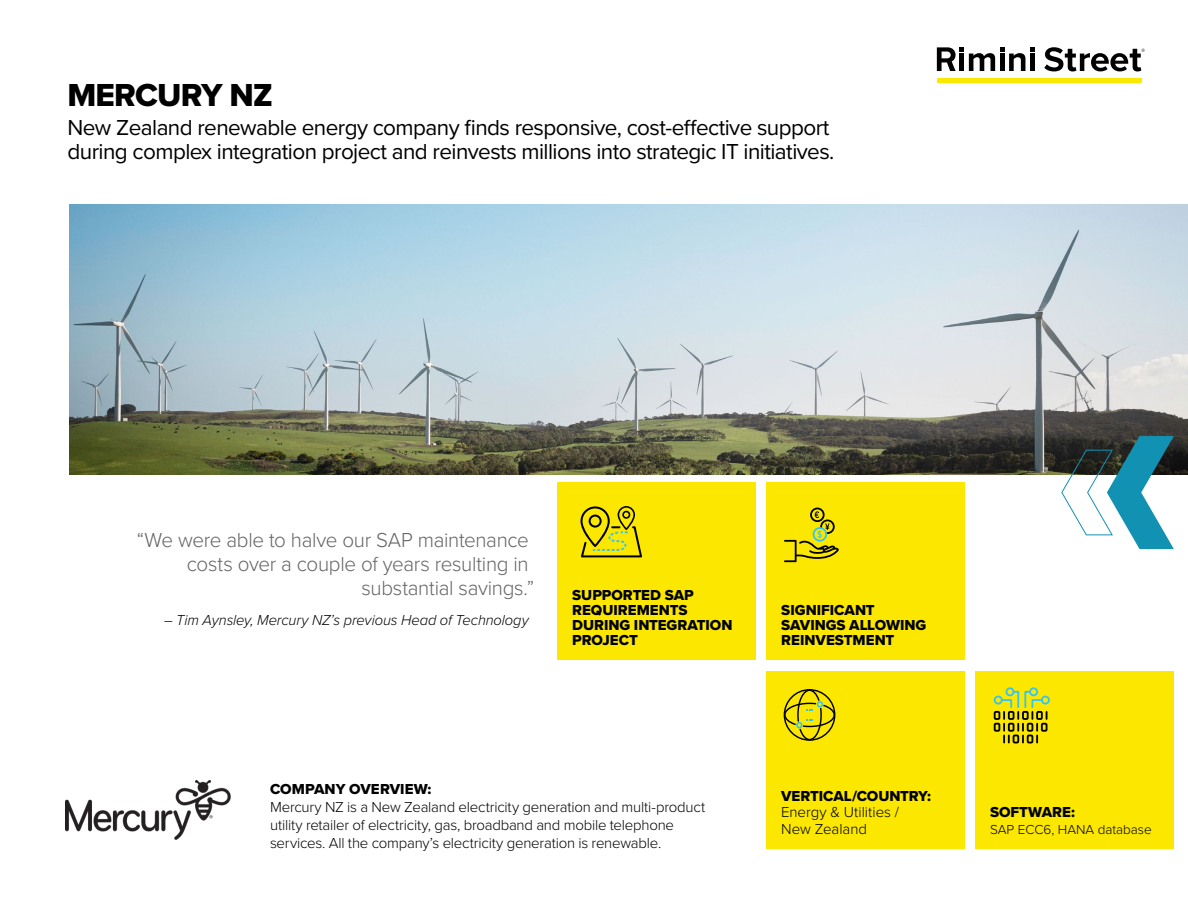
<style>
.page{position:relative;width:1188px;height:918px;background:#fff}
.page>*{position:absolute;margin:0;border:0;box-sizing:border-box;transform-origin:0 0}
.t1{font:33px "Proxima Nova Extrabld";letter-spacing:-.025em;color:#000}
.t2{font:22.5px/24px "Proxima Nova";letter-spacing:-.025em;color:#000}
.t3{font:300 21px/24px "Proxima Nova";letter-spacing:-.015em;color:#636466;text-align:right}
.t4{font:300 15px/18px "Proxima Nova";letter-spacing:-.015em;color:#000}
.t5{font:15px/15px "Proxima Nova Extrabld";color:#000}
.t6{font:italic 300 15px "Proxima Nova";letter-spacing:-.01em;color:#000}
.t7{font:300 13.5px "Proxima Nova";color:#000}
</style>
<div class="page">
<img style="left:69px;top:204px;width:1119px;height:270px">
<div style="left:557px;top:483px;width:199px;height:177px;background:#fbe700"></div>
<div style="left:766px;top:483px;width:199px;height:177px;background:#fbe700"></div>
<div style="left:766px;top:672px;width:199px;height:177px;background:#fbe700"></div>
<div style="left:975px;top:672px;width:199px;height:177px;background:#fbe700"></div>
<svg style="left:993px;top:687px;width:57px;height:57px"></svg>
<svg style="left:937px;top:47px;width:97px;height:24px"></svg>
<hr style="left:1030px;top:54px;width:4px;height:17px;background:#000">
<svg style="left:1044px;top:47px;width:101px;height:24px"></svg>
<hr style="left:937px;top:79px;width:205px;height:4px;background:#fae800">
<svg style="left:1061px;top:436px;width:113px;height:113px"></svg>
<svg style="left:784px;top:689px;width:51px;height:52px"></svg>
<img style="left:66px;top:781px;width:165px;height:59px">
<svg style="left:581px;top:506px;width:61px;height:51px"></svg>
<svg style="left:784px;top:508px;width:55px;height:54px"></svg>
<h1 class="t1" style="left:68px;top:70px;width:207px">MERCURY NZ</h1>
<h2 class="t2" style="left:68px;top:114px;width:768px">New Zealand renewable energy company finds responsive, cost-effective support during complex integration project and reinvests millions into strategic IT initiatives.</h2>
<h3 class="t3" style="left:137px;top:527px;width:399px">“We were able to halve our SAP maintenance costs over a couple of years resulting in substantial savings.”</h3>
<p class="t6" style="left:164px;top:609px;width:366px">– Tim Aynsley, Mercury NZ’s previous Head of Technology</p>
<p class="t5" style="left:572px;top:587px;width:162px">SUPPORTED SAP<br>REQUIREMENTS<br>DURING INTEGRATION<br>PROJECT</p>
<p class="t5" style="left:781px;top:602px;width:147px">SIGNIFICANT<br>SAVINGS ALLOWING<br>REINVESTMENT</p>
<p class="t5" style="left:270px;top:781px;width:163px">COMPANY OVERVIEW:</p>
<p class="t4" style="left:270px;top:797px;width:437px">Mercury NZ is a New Zealand electricity generation and multi-product utility retailer of electricity, gas, broadband and mobile telephone services. All the company’s electricity generation is renewable.</p>
<p class="t5" style="left:781px;top:788px;width:151px">VERTICAL/COUNTRY:</p>
<p class="t4" style="left:781px;top:803px;width:120px;line-height:16.5px">Energy &amp; Utilities /<br>New Zealand</p>
<p class="t5" style="left:990px;top:805px;width:86px">SOFTWARE:</p>
<p class="t7" style="left:990px;top:819px;width:163px">SAP ECC6, HANA database</p>
</div>
